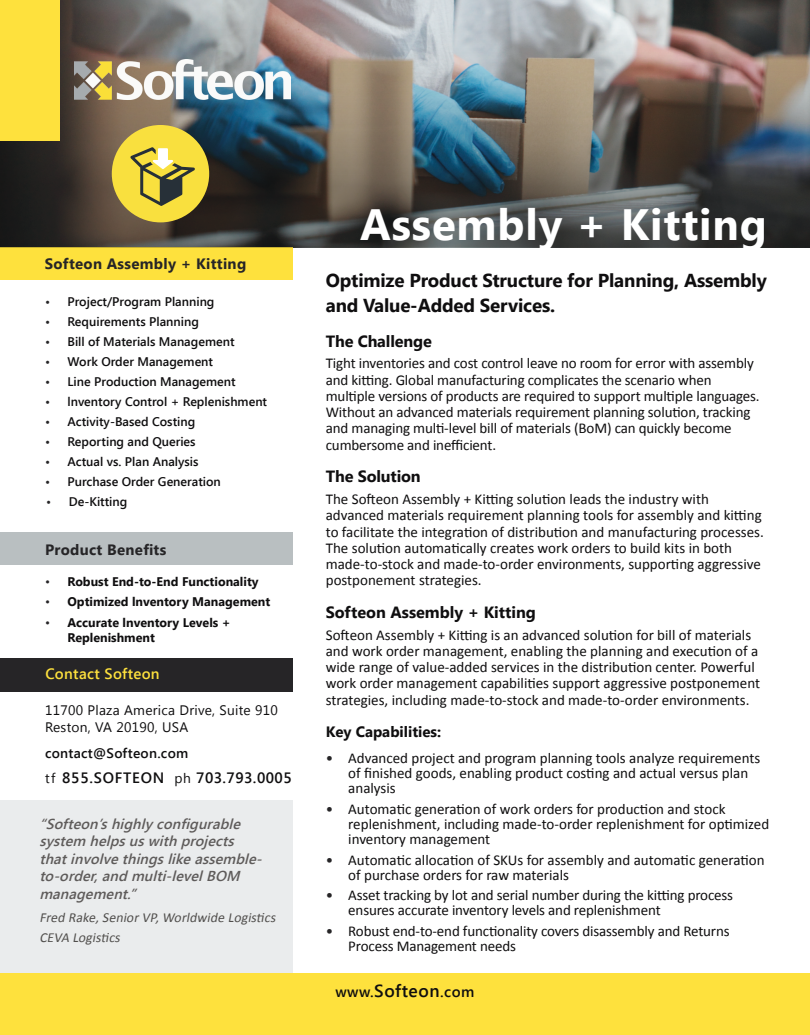
<style>
.page{position:relative;width:810px;height:1035px;background:#fff}
.page>*{position:absolute;margin:0;border:0;box-sizing:border-box;transform-origin:0 0}
.t1{font:700 43.75px "Segoe UI";letter-spacing:.02em;color:#fff}
.t2{font:700 18.75px/25px "Segoe UI";letter-spacing:-.01em;color:#0f0e0f}
.t3{font:700 16.25px "Segoe UI";letter-spacing:-.01em;color:#0f0e0f}
.t4{font:15px/16.2px "Calibri";color:#0f0e0f}
.t5{font:700 15px "Segoe UI";letter-spacing:.02em;color:#262527}
.t6{font:600 15px "Segoe UI";letter-spacing:.05em;color:#0f0e0f}
.t7{font:700 15px "Segoe UI";color:#0f0e0f}
.t8{font:600 15px "Segoe UI";letter-spacing:.03em;color:#0f0e0f}
.t9{font:600 15px "Segoe UI";letter-spacing:.02em;color:#fee13d}
.t10{font:italic 600 14.38px/17.5px "Segoe UI";color:#5e5b5a}
.t11{font:italic 13.75px "Calibri";color:#504e4c}
.t12{font:13.75px "Segoe UI";letter-spacing:.02em;color:#0f0e0f}
.t13{font:600 13.75px "Segoe UI";letter-spacing:.02em;color:#0f0e0f}
.t14{font:600 12.5px "Segoe UI";color:#0f0e0f}
.t15{font:700 12.5px/15px "Segoe UI";color:#0f0e0f}
.s1{color:#262527}
.s2{font-weight:400;color:#262527}
.s3{font-weight:400;font-size:13.75px}
.s4{font-size:17.5px}
</style>
<div class="page">
<div style="left:0;top:248px;width:292px;height:32px;background:#fee13d"></div>
<div style="left:0;top:532px;width:292px;height:32px;background:#b9bfc1"></div>
<div style="left:0;top:800px;width:292px;height:198px;background:#eaeced"></div>
<img style="left:0;top:0;width:810px;height:248px">
<div style="left:0;top:0;width:60px;height:140px;background:#fee13d"></div>
<img style="left:74px;top:59px;width:216px;height:41px">
<div style="left:112px;top:125px;width:97px;height:97px;background:#f9e03e;border-radius:50%"></div>
<svg style="left:130px;top:147px;width:65px;height:59px"></svg>
<div style="left:0;top:658px;width:292px;height:34px;background:#262527"></div>
<div style="left:0;top:973px;width:810px;height:62px;background:#fee13d"></div>
<p class="t5" style="left:45px;top:253px;width:203px">Softeon Assembly + Kitting</p>
<p class="t14" style="left:45px;top:292px;width:171px"><span class="s1">•</span> Project/Program Planning</p>
<p class="t14" style="left:45px;top:312px;width:155px"><span class="s1">•</span> Requirements Planning</p>
<p class="t14" style="left:45px;top:332px;width:191px"><span class="s1">•</span> Bill of Materials Management</p>
<p class="t14" style="left:45px;top:352px;width:170px"><span class="s1">•</span> Work Order Management</p>
<p class="t14" style="left:45px;top:372px;width:192px"><span class="s1">•</span> Line Production Management</p>
<p class="t14" style="left:45px;top:392px;width:224px"><span class="s1">•</span> lnventory Control + Replenishment</p>
<p class="t14" style="left:45px;top:412px;width:152px"><span class="s1">•</span> Activity-Based Costing</p>
<p class="t14" style="left:45px;top:432px;width:152px"><span class="s1">•</span> Reporting and Queries</p>
<p class="t14" style="left:45px;top:452px;width:155px"><span class="s1">•</span> Actual vs. Plan Analysis</p>
<p class="t14" style="left:45px;top:472px;width:177px"><span class="s1">•</span> Purchase Order Generation</p>
<p class="t14" style="left:46px;top:492px;width:83px"><span class="s1">•</span> De-Kitting</p>
<p class="t5" style="left:45px;top:539px;width:123px">Product Benefits</p>
<p class="t15" style="left:45px;top:573px;width:215px"><span class="s2">•</span> Robust End-to-End Functionality</p>
<p class="t15" style="left:45px;top:594px;width:227px"><span class="s2">•</span> Optimized lnventory Management</p>
<p class="t15" style="left:68px;top:614px;width:165px;text-indent:-22px"><span class="s2">•</span> Accurate lnventory Levels +<br>Replenishment</p>
<p class="t9" style="left:45px;top:664px;width:116px">Contact Softeon</p>
<p class="t12" style="left:45px;top:700px;width:234px">11700 Plaza America Drive, Suite 910</p>
<p class="t12" style="left:45px;top:718px;width:145px">Reston, VA 20190, USA</p>
<p class="t13" style="left:45px;top:743px;width:145px">contact@Softeon.com</p>
<p class="t6" style="left:45px;top:767px;width:248px"><span class="s3">tf</span> 855.SOFTEON <span class="s3">ph</span> 703.793.0005</p>
<p class="t10" style="left:39px;top:814px;width:229px">“Softeon’shighly configurable system helpsuswith projects thatinvolvethingslikeassemble&shy;to-order,and multi-levelBOM management.”</p>
<p class="t11" style="left:39px;top:909px;width:241px">Fred Rake,SeniorVP,Worldwide Logistics</p>
<p class="t11" style="left:39px;top:929px;width:85px">CEVA Logistics</p>
<p class="t1" style="left:360px;top:193px;width:408px">Assembly + Kitting</p>
<p class="t2" style="left:326px;top:266px;width:443px">Optimize Product Structure for Planning, Assembly and Value-Added Services.</p>
<p class="t3" style="left:326px;top:329px;width:107px">The Challenge</p>
<p class="t4" style="left:326px;top:355px;width:435px">Tight inventories and cost control leave no room for error with assembly and kitting. Global manufacturing complicates the scenario when multiple versions of products are required to support multiple languages.<br>Without an advanced materials requirement planning solution, tracking and managing multi-level bill of materials (BoM) can quickly become cumbersome and inefficient.</p>
<p class="t3" style="left:326px;top:465px;width:96px">The Solution</p>
<p class="t4" style="left:326px;top:491px;width:440px">The Softeon Assembly + Kitting solution leads the industry with advanced materials requirement planning tools for assembly and kitting to facilitate the integration of distribution and manufacturing processes.<br>The solution automatically creates work orders to build kits in both made-to-stock and made-to-order environments, supporting aggressive postponement strategies.</p>
<p class="t3" style="left:326px;top:600px;width:212px">Softeon Assembly + Kitting</p>
<p class="t4" style="left:326px;top:627px;width:436px">Softeon Assembly + Kitting is an advanced solution for bill of materials and work order management, enabling the planning and execution of a wide range of value-added services in the distribution center. Powerful work order management capabilities support aggressive postponement strategies, including made-to-stock and made-to-order environments.</p>
<p class="t7" style="left:326px;top:721px;width:117px">Key Capabilities:</p>
<p class="t4" style="left:348px;top:751px;width:414px;line-height:15px;text-indent:-22px"><span class="s1">•</span> Advanced project and program planning tools analyze requirements of finished goods, enabling product costing and actual versus plan analysis</p>
<p class="t4" style="left:348px;top:802px;width:422px;line-height:15px;text-indent:-22px"><span class="s1">•</span> Automatic generation of work orders for production and stock replenishment, including made-to-order replenishment for optimized inventory management</p>
<p class="t4" style="left:348px;top:852px;width:418px;line-height:15px;text-indent:-22px"><span class="s1">•</span> Automatic allocation of SKUs for assembly and automatic generation of purchase orders for raw materials</p>
<p class="t4" style="left:348px;top:888px;width:386px;line-height:15px;text-indent:-22px"><span class="s1">•</span> Asset tracking by lot and serial number during the kitting process ensures accurate inventory levels and replenishment</p>
<p class="t4" style="left:348px;top:923px;width:383px;line-height:15px;text-indent:-22px"><span class="s1">•</span> Robust end-to-end functionality covers disassembly and Returns<br>Process Management needs</p>
<p class="t8" style="left:336px;top:982px;width:140px">www.<span class="s4">Softeon</span>.com</p>
</div>
